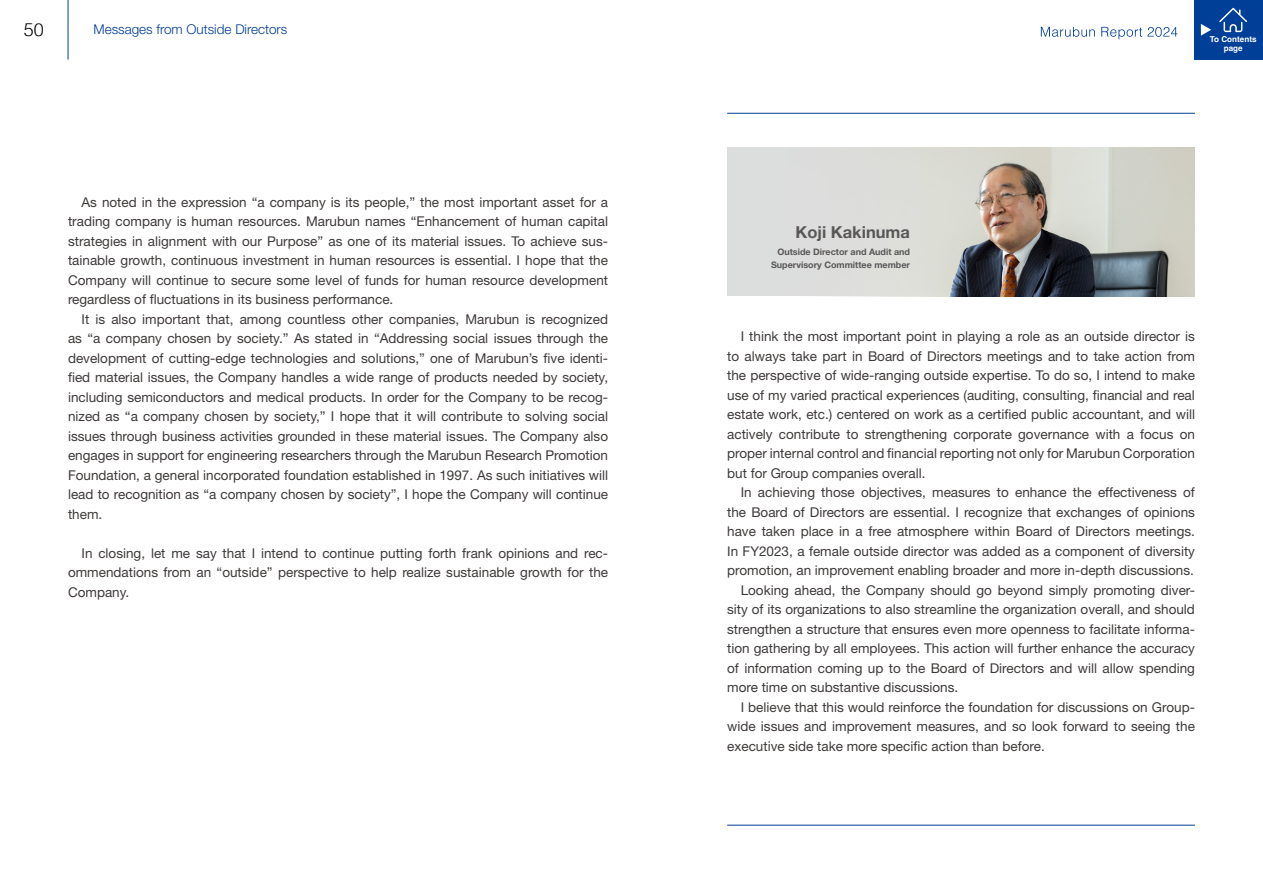
<style>
.page{position:relative;width:1263px;height:893px;background:#fff}
.page>*{position:absolute;margin:0;border:0;box-sizing:border-box;transform-origin:0 0}
.t1{font:300 18px "Helvetica";color:#000}
.t2{font:700 16.5px "Helvetica Neue LT Std";color:#595757}
.t3{font:13.5px/19.5px "Helvetica Neue LT Std";color:#3e3a39;text-align:justify}
.t4{font:300 13.5px "Helvetica Neue LT Std";color:#003f98}
.t5{font:700 9px/12.8px "Helvetica Neue LT Std";color:#595757;text-align:right}
.t6{font:700 8.1px/9px "Helvetica";color:#fff;text-align:center}
</style>
<div class="page">
<div style="left:727px;top:147px;width:468px;height:149px;background:#dcdddd"></div>
<img style="left:926px;top:147px;width:269px;height:149px">
<hr style="left:68px;top:0;width:1px;height:60px;background:#003f98">
<svg style="left:1041px;top:27px;width:54px;height:10px"></svg>
<svg style="left:1101px;top:27px;width:76px;height:12px"></svg>
<div style="left:1195px;top:0;width:68px;height:60px;background:#003f98"></div>
<svg style="left:1219px;top:8px;width:28px;height:24px"></svg>
<svg style="left:1201px;top:24px;width:10px;height:12px"></svg>
<hr style="left:727px;top:113px;width:468px;height:1px;background:#003f98">
<hr style="left:727px;top:825px;width:468px;height:1px;background:#003f98">
<h1 class="t1" style="left:24px;top:15px;width:22px">50</h1>
<p class="t4" style="left:94px;top:21px;width:195px">Messages from Outside Directors</p>
<p class="t3" style="left:68px;top:192px;width:542px;text-indent:14px">As noted in the expression “a company is its people,” the most important asset for a trading company is human resources. Marubun names “Enhancement of human capital strategies in alignment with our Purpose” as one of its material issues. To achieve sus&shy;tainable growth, continuous investment in human resources is essential. I hope that the Company will continue to secure some level of funds for human resource development regardless of fluctuations in its business performance.</p>
<p class="t3" style="left:68px;top:309px;width:542px;text-indent:14px">It is also important that, among countless other companies, Marubun is recognized as “a company chosen by society.” As stated in “Addressing social issues through the development of cutting-edge technologies and solutions,” one of Marubun’s five identi&shy;fied material issues, the Company handles a wide range of products needed by society, including semiconductors and medical products. In order for the Company to be recog&shy;nized as “a company chosen by society,” I hope that it will contribute to solving social issues through business activities grounded in these material issues. The Company also engages in support for engineering researchers through the Marubun Research Promotion Foundation, a general incorporated foundation established in 1997. As such initiatives will lead to recognition as “a company chosen by society”, I hope the Company will continue them.</p>
<p class="t3" style="left:68px;top:543px;width:542px;text-indent:14px">In closing, let me say that I intend to continue putting forth frank opinions and rec&shy;ommendations from an “outside” perspective to help realize sustainable growth for the Company.</p>
<p class="t6" style="left:1210px;top:35px;width:48px">To Contents page</p>
<p class="t2" style="left:795px;top:222px;width:116px">Koji Kakinuma</p>
<p class="t5" style="left:771px;top:245px;width:140px">Outside Director and Audit and<br>Supervisory Committee member</p>
<p class="t3" style="left:727px;top:326px;width:469px;text-indent:14px">I think the most important point in playing a role as an outside director is to always take part in Board of Directors meetings and to take action from the perspective of wide-ranging outside expertise. To do so, I intend to make use of my varied practical experiences (auditing, consulting, financial and real estate work, etc.) centered on work as a certified public accountant, and will actively contribute to strengthening corporate governance with a focus on proper internal control and financial reporting not only for Marubun Corporation but for Group companies overall.</p>
<p class="t3" style="left:741px;top:482px;width:456px">In achieving those objectives, measures to enhance the effectiveness of</p>
<p class="t3" style="left:727px;top:502px;width:469px">the Board of Directors are essential. I recognize that exchanges of opinions</p>
<p class="t3" style="left:727px;top:521px;width:469px">have taken place in a free atmosphere within Board of Directors meetings.</p>
<p class="t3" style="left:727px;top:541px;width:469px">In FY2023, a female outside director was added as a component of diversity</p>
<p class="t3" style="left:727px;top:560px;width:468px">promotion, an improvement enabling broader and more in-depth discussions.</p>
<p class="t3" style="left:741px;top:580px;width:456px">Looking ahead, the Company should go beyond simply promoting diver-</p>
<p class="t3" style="left:727px;top:599px;width:469px">sity of its organizations to also streamline the organization overall, and should</p>
<p class="t3" style="left:727px;top:619px;width:469px">strengthen a structure that ensures even more openness to facilitate informa-</p>
<p class="t3" style="left:727px;top:638px;width:469px">tion gathering by all employees. This action will further enhance the accuracy</p>
<p class="t3" style="left:727px;top:658px;width:469px">of information coming up to the Board of Directors and will allow spending</p>
<p class="t3" style="left:727px;top:677px;width:233px">more time on substantive discussions.</p>
<p class="t3" style="left:741px;top:697px;width:456px">I believe that this would reinforce the foundation for discussions on Group-</p>
<p class="t3" style="left:727px;top:716px;width:469px">wide issues and improvement measures, and so look forward to seeing the</p>
<p class="t3" style="left:727px;top:736px;width:319px">executive side take more specific action than before.</p>
</div>
